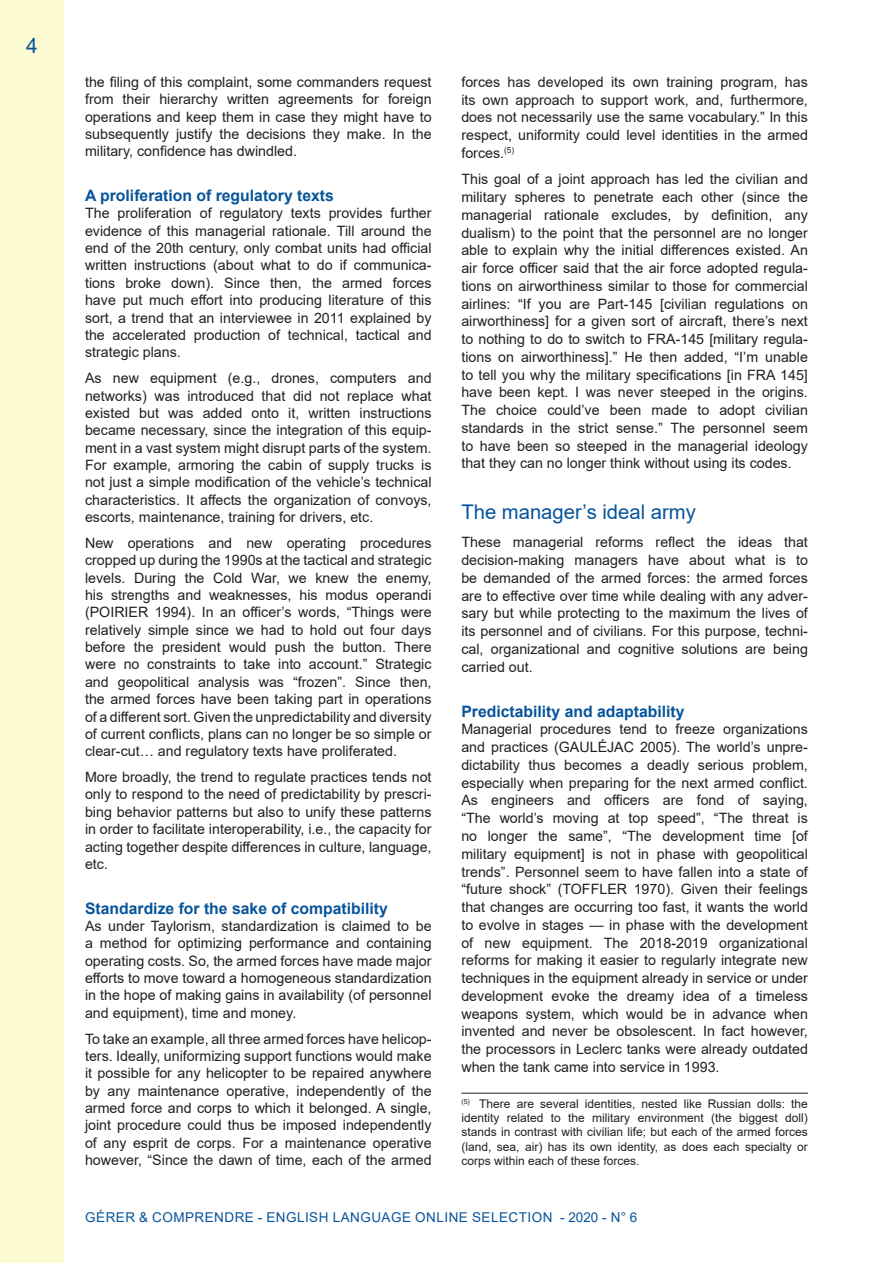
<style>
.page{position:relative;width:893px;height:1263px;background:#fff}
.page>*{position:absolute;margin:0;border:0;box-sizing:border-box;transform-origin:0 0}
.t1{font:21px "Arial";color:#07549a}
.Titre_1{font:20.25px "Arial";color:#07549a}
.Titre_2{font:700 15.75px "Arial";color:#07549a}
.texte_courant{font:14.25px/17.4px "Arial";color:#231f20;text-align:justify}
.t2{font:13.5px "Arial";letter-spacing:.035em;color:#07549a}
.notes-bas-de-page{font:12px/14.4px "Arial";color:#231f20;text-align:justify}
</style>
<div class="page">
<div style="left:0;top:0;width:64px;height:1263px;background:#fcfad2"></div>
<hr style="left:461px;top:1093px;width:347px;height:1px;background:#231f20">
<h1 class="t1" style="left:26px;top:31px;width:13px">4</h1>
<p class="texte_courant" style="left:85px;top:73px;width:348px">the filing of this complaint, some commanders request from their hierarchy written agreements for foreign operations and keep them in case they might have to subsequently justify the decisions they make. In the military, confidence has dwindled.</p>
<p class="Titre_2" style="left:85px;top:184px;width:250px">A proliferation of regulatory texts</p>
<p class="texte_courant" style="left:85px;top:205px;width:348px">The proliferation of regulatory texts provides further evidence of this managerial rationale. Till around the end of the 20th century, only combat units had official written instructions (about what to do if communica&shy;tions broke down). Since then, the armed forces have put much effort into producing literature of this sort, a trend that an interviewee in 2011 explained by the accelerated production of technical, tactical and strategic plans.</p>
<p class="texte_courant" style="left:85px;top:369px;width:348px">As new equipment (e.g., drones, computers and networks) was introduced that did not replace what existed but was added onto it, written instructions became necessary, since the integration of this equip&shy;ment in a vast system might disrupt parts of the system.<br>For example, armoring the cabin of supply trucks is not just a simple modification of the vehicle’s technical characteristics. It affects the organization of convoys, escorts, maintenance, training for drivers, etc.</p>
<p class="texte_courant" style="left:85px;top:534px;width:348px">New operations and new operating procedures cropped up during the 1990s at the tactical and strategic levels. During the Cold War, we knew the enemy, his strengths and weaknesses, his modus operandi (POIRIER 1994). In an officer’s words, “Things were relatively simple since we had to hold out four days before the president would push the button. There were no constraints to take into account.” Strategic and geopolitical analysis was “frozen”. Since then, the armed forces have been taking part in operations of a different sort. Given the unpredictability and diversity of current conflicts, plans can no longer be so simple or clear-cut… and regulatory texts have proliferated.</p>
<p class="texte_courant" style="left:85px;top:768px;width:348px">More broadly, the trend to regulate practices tends not only to respond to the need of predictability by prescri&shy;bing behavior patterns but also to unify these patterns in order to facilitate interoperability, i.e., the capacity for acting together despite differences in culture, language, etc.</p>
<p class="Titre_2" style="left:85px;top:897px;width:304px">Standardize for the sake of compatibility</p>
<p class="texte_courant" style="left:85px;top:917px;width:348px">As under Taylorism, standardization is claimed to be a method for optimizing performance and containing operating costs. So, the armed forces have made major efforts to move toward a homogeneous standardization in the hope of making gains in availability (of personnel and equipment), time and money.</p>
<p class="texte_courant" style="left:85px;top:1030px;width:348px">To take an example, all three armed forces have helicop&shy;ters. Ideally, uniformizing support functions would make it possible for any helicopter to be repaired anywhere by any maintenance operative, independently of the armed force and corps to which it belonged. A single, joint procedure could thus be imposed independently of any esprit de corps. For a maintenance operative however, “Since the dawn of time, each of the armed</p>
<p class="texte_courant" style="left:461px;top:73px;width:348px">forces has developed its own training program, has its own approach to support work, and, furthermore, does not necessarily use the same vocabulary.” In this respect, uniformity could level identities in the armed forces.<sup>(5)</sup></p>
<p class="texte_courant" style="left:461px;top:170px;width:348px">This goal of a joint approach has led the civilian and military spheres to penetrate each other (since the managerial rationale excludes, by definition, any dualism) to the point that the personnel are no longer able to explain why the initial differences existed. An air force officer said that the air force adopted regula&shy;tions on airworthiness similar to those for commercial airlines: “If you are Part-145 [civilian regulations on airworthiness] for a given sort of aircraft, there’s next to nothing to do to switch to FRA-145 [military regula&shy;tions on airworthiness].” He then added, “I’m unable to tell you why the military specifications [in FRA 145] have been kept. I was never steeped in the origins.<br>The choice could’ve been made to adopt civilian standards in the strict sense.” The personnel seem to have been so steeped in the managerial ideology that they can no longer think without using its codes.</p>
<p class="Titre_1" style="left:461px;top:498px;width:236px">The manager’s ideal army</p>
<p class="texte_courant" style="left:461px;top:533px;width:348px">These managerial reforms reflect the ideas that decision-making managers have about what is to be demanded of the armed forces: the armed forces are to effective over time while dealing with any adver&shy;sary but while protecting to the maximum the lives of its personnel and of civilians. For this purpose, techni&shy;cal, organizational and cognitive solutions are being carried out.</p>
<p class="Titre_2" style="left:461px;top:700px;width:225px">Predictability and adaptability</p>
<p class="texte_courant" style="left:461px;top:720px;width:348px">Managerial procedures tend to freeze organizations and practices (GAULÉJAC 2005). The world’s unpre&shy;dictability thus becomes a deadly serious problem, especially when preparing for the next armed conflict.<br>As engineers and officers are fond of saying, “The world’s moving at top speed”, “The threat is no longer the same”, “The development time [of military equipment] is not in phase with geopolitical trends”. Personnel seem to have fallen into a state of “future shock” (TOFFLER 1970). Given their feelings that changes are occurring too fast, it wants the world to evolve in stages — in phase with the development of new equipment. The 2018-2019 organizational reforms for making it easier to regularly integrate new techniques in the equipment already in service or under development evoke the dreamy idea of a timeless weapons system, which would be in advance when invented and never be obsolescent. In fact however, the processors in Leclerc tanks were already outdated when the tank came into service in 1993.</p>
<p class="notes-bas-de-page" style="left:461px;top:1096px;width:348px"><sup>(5)</sup> There are several identities, nested like Russian dolls: the identity related to the military environment (the biggest doll) stands in contrast with civilian life; but each of the armed forces (land, sea, air) has its own identity, as does each specialty or corps within each of these forces.</p>
<p class="t2" style="left:85px;top:1208px;width:554px">GÉRER &amp; COMPRENDRE - ENGLISH LANGUAGE ONLINE SELECTION - 2020 - N° 6</p>
</div>
